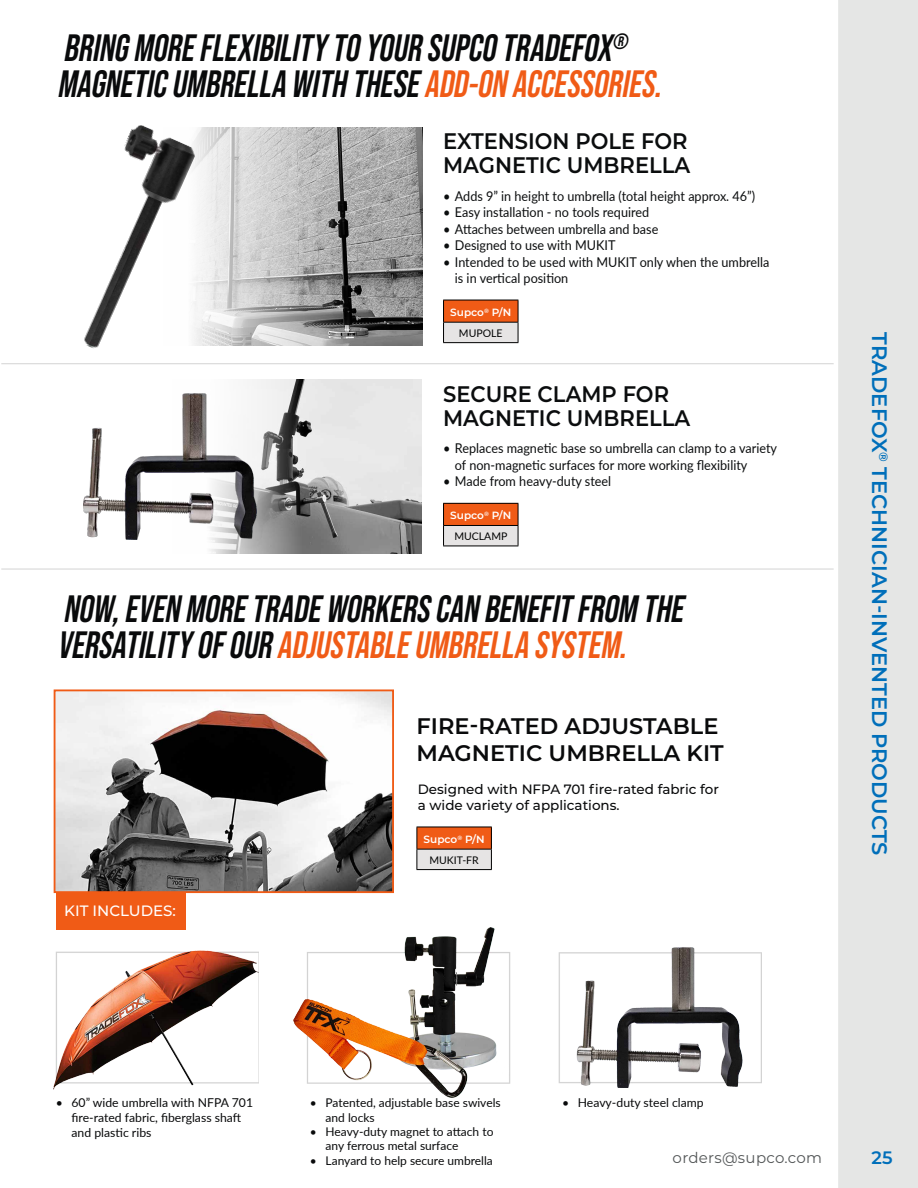
<style>
.page{position:relative;width:918px;height:1188px;background:#fff}
.page>*{position:absolute;margin:0;border:0;box-sizing:border-box;transform-origin:0 0}
.t1{font:italic 700 38.1px/35.7px "Bebas Neue Pro";color:#090a0b;scale:.94 1}
.t2{font:600 22.5px/24px "Montserrat";color:#0b0d0e;scale:.94 1}
.t3{font:600 22.5px/27px "Montserrat";color:#090a0b}
.t4{font:600 21px "Montserrat";color:#006fba}
.t5{font:600 18px "Montserrat";color:#006fba}
.t6{font:15px "Montserrat";letter-spacing:.02em;color:#535657}
.t7{font:500 15px "Montserrat";color:#fff}
.t8{font:13.5px/16.5px "Lato";color:#0b0d0e;scale:.94 1}
.t9{font:500 13.5px/16.5px "Montserrat";color:#090a0b}
.t10{font:12.3px/14.7px "Lato";color:#090a0b}
.t11{font:12px/14.4px "Lato";color:#090a0b}
.t12{font:600 10.5px "Montserrat";color:#fff}
.t13{font:10.5px "Lato";color:#000101}
.s1{color:#f05b16}
</style>
<div class="page">
<hr style="left:1px;top:569px;width:863px;height:1px;background:#d3d3d3">
<hr style="left:1px;top:363px;width:863px;height:1px;background:#d3d3d3">
<img style="left:210px;top:379px;width:211px;height:175px">
<img style="left:84px;top:393px;width:172px;height:147px">
<img style="left:195px;top:128px;width:227px;height:218px">
<img style="left:84px;top:125px;width:111px;height:223px">
<div style="left:56px;top:865px;width:130px;height:65px;background:#f05b16"></div>
<img style="left:53px;top:950px;width:206px;height:140px">
<img style="left:293px;top:927px;width:217px;height:170px">
<img style="left:559px;top:947px;width:203px;height:141px">
<img style="left:57px;top:692px;width:334px;height:198px">
<div style="left:54px;top:689px;width:340px;height:204px;border:2px solid #f05b16"></div>
<div style="left:444px;top:300px;width:74px;height:22px;background:#f05b16"></div>
<div style="left:444px;top:322px;width:74px;height:21px;background:#e6e4e4"></div>
<hr style="left:443px;top:300px;width:75px;height:1px;background:#000">
<hr style="left:443px;top:322px;width:75px;height:1px;background:#000">
<svg style="left:443px;top:300px;width:1px;height:42px"></svg>
<svg style="left:518px;top:300px;width:1px;height:42px"></svg>
<hr style="left:443px;top:342px;width:75px;height:1px;background:#000">
<div style="left:444px;top:503px;width:74px;height:22px;background:#f05b16"></div>
<div style="left:444px;top:525px;width:74px;height:21px;background:#e6e4e4"></div>
<hr style="left:443px;top:503px;width:75px;height:1px;background:#000">
<hr style="left:443px;top:525px;width:75px;height:1px;background:#000">
<svg style="left:443px;top:504px;width:1px;height:42px"></svg>
<svg style="left:518px;top:504px;width:1px;height:42px"></svg>
<hr style="left:443px;top:546px;width:75px;height:1px;background:#000">
<div style="left:417px;top:827px;width:74px;height:22px;background:#f05b16"></div>
<div style="left:417px;top:849px;width:74px;height:21px;background:#e6e4e4"></div>
<hr style="left:417px;top:827px;width:75px;height:1px;background:#000">
<hr style="left:417px;top:849px;width:75px;height:1px;background:#000">
<svg style="left:417px;top:827px;width:1px;height:42px"></svg>
<svg style="left:491px;top:827px;width:1px;height:42px"></svg>
<hr style="left:417px;top:869px;width:75px;height:1px;background:#000">
<svg style="left:834px;top:0;width:84px;height:1188px;background:#e8e9e8"></svg>
<h1 class="t1" style="left:57px;top:30px;width:652px">BRING MOREFLEXIBILITY TO YOUR SUPCO TRADEFOX<sup>®<br></sup>MAGNETICUMBRELLA WITH THESE <span class="s1">ADD-ON ACCESSORIES.</span></h1>
<h2 class="t2" style="left:443px;top:128px;width:264px">EXTENSION POLE FOR<br>MAGNETIC UMBRELLA</h2>
<p class="t8" style="left:443px;top:187px;width:333px">• Adds 9” in height to umbrella (total height approx. 46”)</p>
<p class="t8" style="left:443px;top:203px;width:221px">• Easy installation - no tools required</p>
<p class="t8" style="left:443px;top:220px;width:230px">• Attaches between umbrella and base</p>
<p class="t8" style="left:443px;top:236px;width:185px">• Designed to use with MUKIT</p>
<p class="t8" style="left:455px;top:253px;width:336px;text-indent:-12px">• Intended to be used with MUKIT only when the umbrella is in vertical position</p>
<p class="t12" style="left:450px;top:305px;width:63px">Supco<sup>®</sup> P/N</p>
<p class="t13" style="left:459px;top:325px;width:45px">MUPOLE</p>
<h2 class="t2" style="left:443px;top:381px;width:264px">SECURE CLAMP FOR<br>MAGNETIC UMBRELLA</h2>
<p class="t8" style="left:455px;top:440px;width:344px;text-indent:-12px">• Replaces magnetic base so umbrella can clamp to a variety of non-magnetic surfaces for more working flexibility</p>
<p class="t8" style="left:443px;top:473px;width:180px">• Made from heavy-duty steel</p>
<p class="t12" style="left:450px;top:508px;width:63px">Supco<sup>®</sup> P/N</p>
<p class="t13" style="left:454px;top:529px;width:55px">MUCLAMP</p>
<h1 class="t1" style="left:57px;top:591px;width:675px">NOW,EVEN MORETRADEWORKERSCAN BENEFITFROM THE<br>VERSATILITY OFOUR <span class="s1">ADJUSTABLEUMBRELLA SYSTEM.</span></h1>
<p class="t7" style="left:64px;top:900px;width:113px">KIT INCLUDES:</p>
<h2 class="t3" style="left:417px;top:712px;width:309px">FIRE-RATED ADJUSTABLE<br>MAGNETIC UMBRELLA KIT</h2>
<p class="t9" style="left:418px;top:780px;width:303px">Designed with NFPA 701 fire-rated fabric for a wide variety of applications.</p>
<p class="t12" style="left:424px;top:832px;width:63px">Supco<sup>®</sup> P/N</p>
<p class="t13" style="left:429px;top:852px;width:51px">MUKIT-FR</p>
<h3 class="t4" style="left:895px;top:332px;width:525px;rotate:90deg">TRADEFOX<sup>®</sup> TECHNICIAN-INVENTED PRODUCTS</h3>
<p class="t10" style="left:72px;top:1095px;width:183px;text-indent:-16px">• 60” wide umbrella with NFPA 701 fire-rated fabric, fiberglass shaft and plastic ribs</p>
<p class="t11" style="left:326px;top:1095px;width:177px;text-indent:-16px">• Patented, adjustable base swivels and locks</p>
<p class="t11" style="left:326px;top:1124px;width:169px;text-indent:-16px">• Heavy-duty magnet to attach to any ferrous metal surface</p>
<p class="t11" style="left:310px;top:1153px;width:185px">• Lanyard to help secure umbrella</p>
<p class="t10" style="left:562px;top:1095px;width:143px">• Heavy-duty steel clamp</p>
<p class="t6" style="left:673px;top:1147px;width:151px">orders@supco.com</p>
<h3 class="t5" style="left:872px;top:1145px;width:22px">25</h3>
</div>
